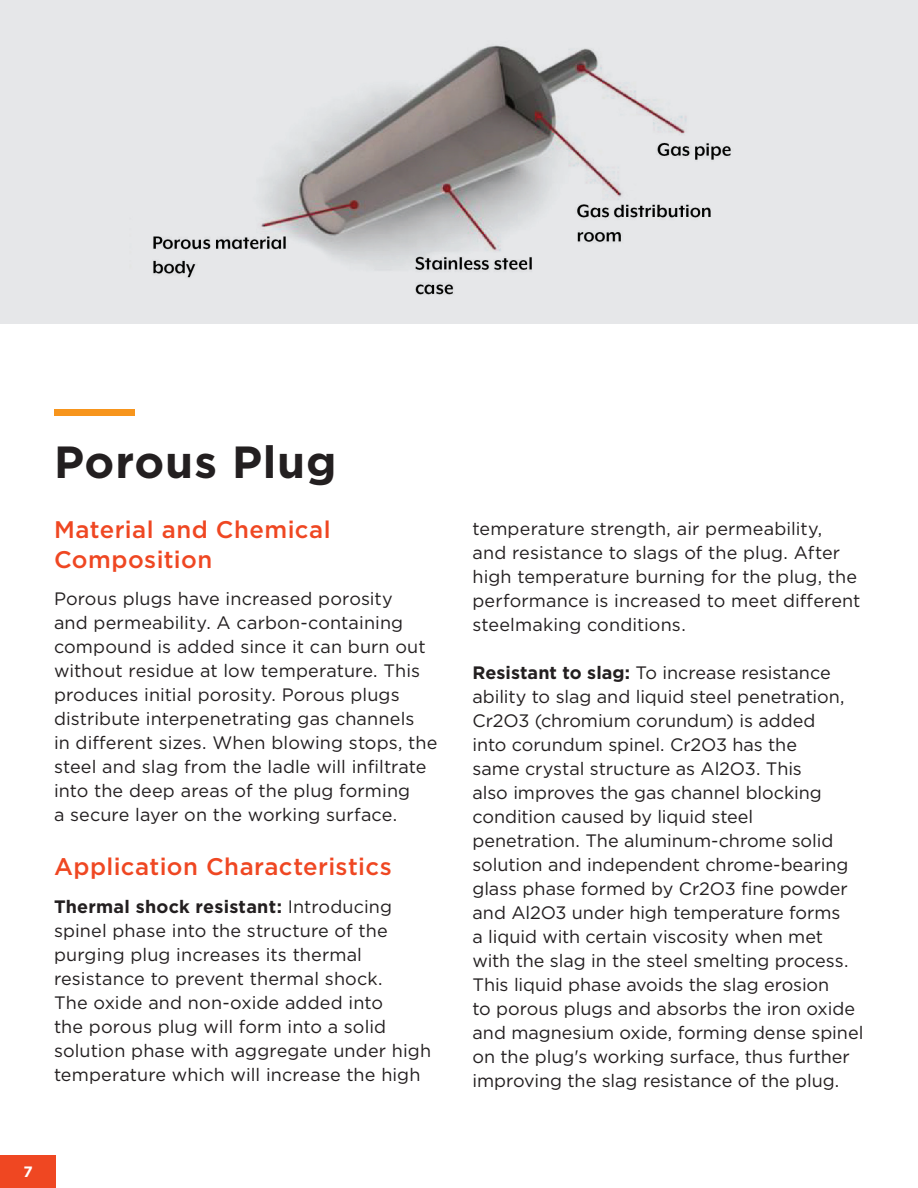
<style>
.page{position:relative;width:918px;height:1188px;background:#fff}
.page>*{position:absolute;margin:0;border:0;box-sizing:border-box;transform-origin:0 0}
.Headlines{font:700 45px "Gotham";letter-spacing:.02em;color:#231f20}
.Subheadlines{font:500 24px/30px "Gotham";letter-spacing:.02em;color:#ef4722}
.body_copy{font:18px/24px "Gotham";color:#231f20}
.t1{font:700 15px "Gotham";color:#fff}
.s1{font-weight:700}
</style>
<div class="page">
<div style="left:54px;top:409px;width:81px;height:7px;background:#f7951d"></div>
<div style="left:0;top:0;width:918px;height:324px;background:#e6e7e9"></div>
<img style="left:153px;top:45px;width:578px;height:250px">
<div style="left:0;top:1155px;width:56px;height:33px;background:#ef4722"></div>
<p class="Headlines" style="left:54px;top:432px;width:284px">Porous Plug</p>
<p class="Subheadlines" style="left:54px;top:514px;width:278px">Material and Chemical<br>Composition</p>
<p class="body_copy" style="left:54px;top:587px;width:385px">Porous plugs have increased porosity<br>and permeability. A carbon-containing compound is added since it can burn out without residue at low temperature. This produces initial porosity. Porous plugs distribute interpenetrating gas channels<br>in different sizes. When blowing stops, the steel and slag from the ladle will infiltrate into the deep areas of the plug forming<br>a secure layer on the working surface.</p>
<p class="Subheadlines" style="left:54px;top:851px;width:339px">Application Characteristics</p>
<p class="body_copy" style="left:54px;top:894px;width:379px"><span class="s1">Thermal shock resistant:</span> Introducing spinel phase into the structure of the purging plug increases its thermal resistance to prevent thermal shock.<br>The oxide and non-oxide added into<br>the porous plug will form into a solid solution phase with aggregate under high temperature which will increase the high</p>
<p class="t1" style="left:23px;top:1162px;width:11px">7</p>
<p class="body_copy" style="left:472px;top:516px;width:390px">temperature strength, air permeability, and resistance to slags of the plug. After high temperature burning for the plug, the performance is increased to meet different steelmaking conditions.</p>
<p class="body_copy" style="left:472px;top:660px;width:392px"><span class="s1">Resistant to slag:</span> To increase resistance ability to slag and liquid steel penetration, Cr2O3 (chromium corundum) is added<br>into corundum spinel. Cr2O3 has the<br>same crystal structure as Al2O3. This<br>also improves the gas channel blocking condition caused by liquid steel penetration. The aluminum-chrome solid solution and independent chrome-bearing glass phase formed by Cr2O3 fine powder and Al2O3 under high temperature forms<br>a liquid with certain viscosity when met with the slag in the steel smelting process.<br>This liquid phase avoids the slag erosion<br>to porous plugs and absorbs the iron oxide and magnesium oxide, forming dense spinel on the plug's working surface, thus further improving the slag resistance of the plug.</p>
</div>
